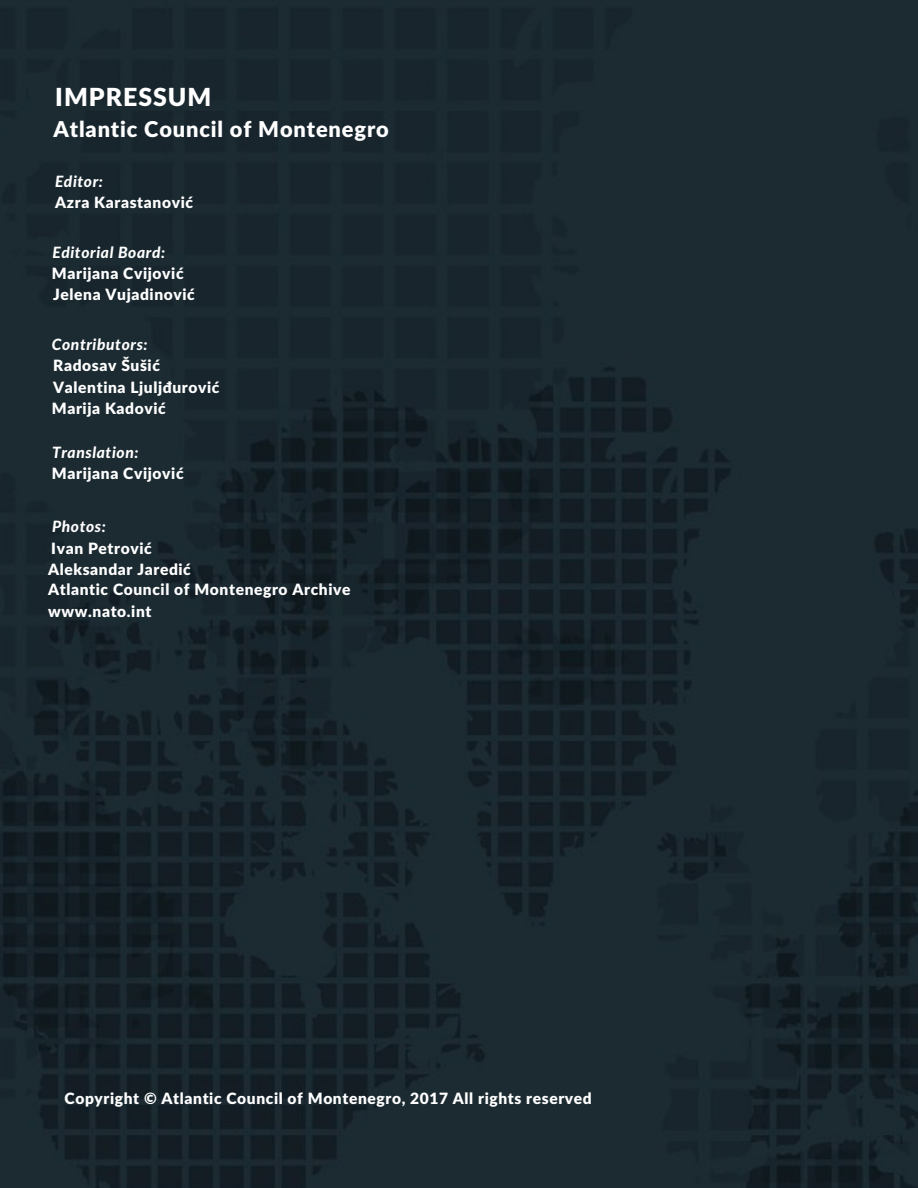
<style>
.page{position:relative;width:918px;height:1188px;background:#fff}
.page>*{position:absolute;margin:0;border:0;box-sizing:border-box;transform-origin:0 0}
.t1{font:900 24.9px "Lato";letter-spacing:.04em;color:#fff}
.t2{font:900 21.75px "Lato";letter-spacing:.04em;color:#fff}
.t3{font:900 15.6px/21.3px "Lato";letter-spacing:.04em;color:#fff}
.t4{font:italic 800 15.6px "Lato";letter-spacing:.04em;color:#fff}
</style>
<div class="page">
<img style="left:0;top:0;width:918px;height:1188px">
<h1 class="t1" style="left:55px;top:81px;width:158px">IMPRESSUM</h1>
<h2 class="t2" style="left:53px;top:116px;width:337px">Atlantic Council of Montenegro</h2>
<p class="t4" style="left:55px;top:171px;width:50px">Editor:</p>
<p class="t3" style="left:55px;top:191px;width:139px">Azra Karastanović</p>
<p class="t4" style="left:52px;top:242px;width:114px">Editorial Board:</p>
<p class="t3" style="left:52px;top:262px;width:144px">Marijana Cvijović<br>Jelena Vujadinović</p>
<p class="t4" style="left:52px;top:334px;width:97px">Contributors:</p>
<p class="t3" style="left:52px;top:355px;width:169px">Radosav Šušić<br>Valentina Ljuljđurović<br>Marija Kadović</p>
<p class="t4" style="left:52px;top:442px;width:88px">Translation:</p>
<p class="t3" style="left:52px;top:463px;width:133px">Marijana Cvijović</p>
<p class="t4" style="left:52px;top:517px;width:55px">Photos:</p>
<p class="t3" style="left:48px;top:537px;width:304px">Ivan Petrović<br>Aleksandar Jaredić<br>Atlantic Council of Montenegro Archive www.nato.int</p>
<p class="t3" style="left:65px;top:1087px;width:529px">Copyright © Atlantic Council of Montenegro, 2017 All rights reserved</p>
</div>
